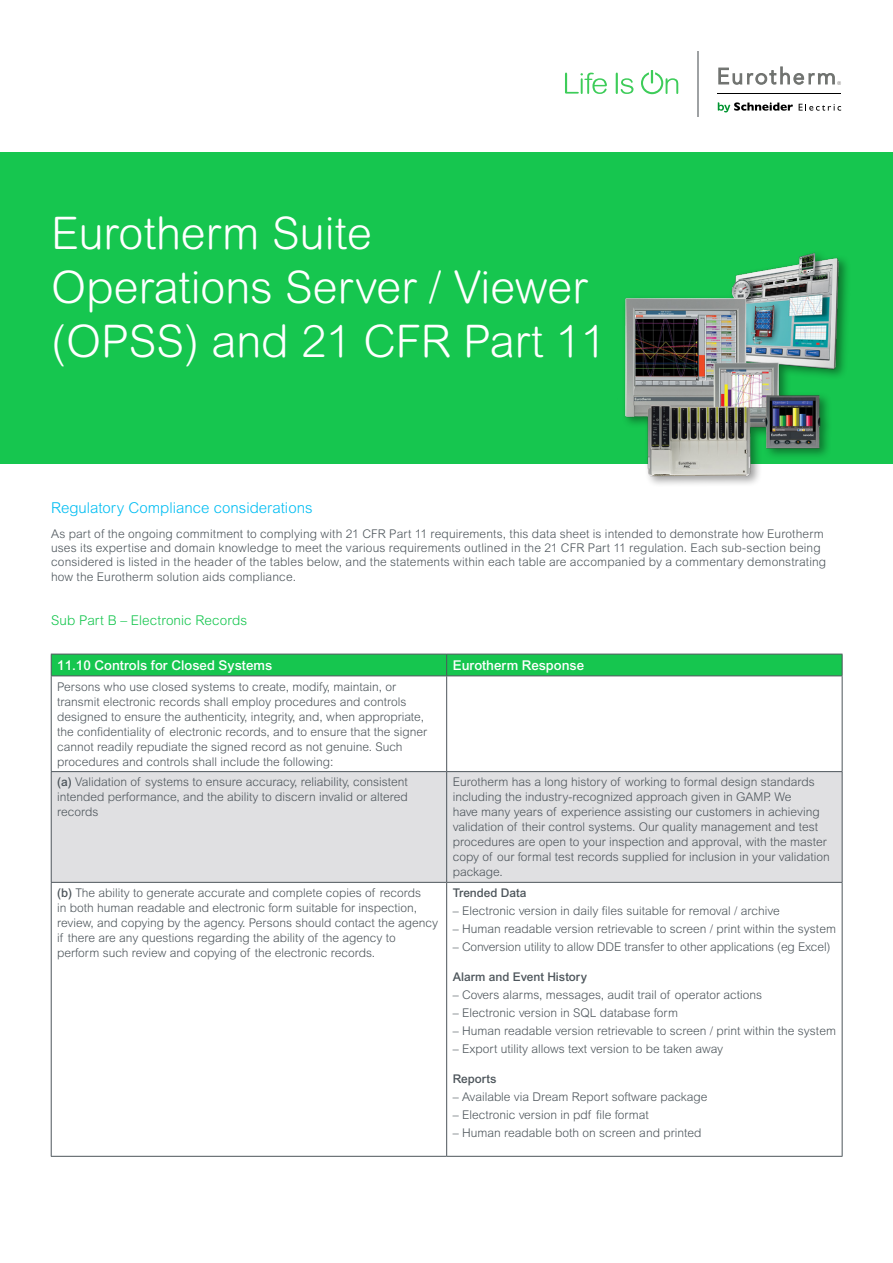
<style>
.page{position:relative;width:893px;height:1263px;background:#fff}
.page>*{position:absolute;margin:0;border:0;box-sizing:border-box;transform-origin:0 0}
.Table_Title_Bold{font:300 45px/54px "Arial Rounded MT Pro";color:#fff}
.t1{font:300 15px "Arial MT Std";color:#00bdf2}
.Table_Title_Bold-2{font:500 13.5px "Arial MT Std";color:#fff}
.t2{font:300 13.5px "Arial MT Std";letter-spacing:.01em;color:#16c64f}
.Table_Title_Bold-3{font:300 12px/15px "Arial MT Std";color:#4d555b}
.Table_Title_Bold-4{font:500 12px "Arial MT Std";color:#4d555b}
.s1{font-weight:500}
</style>
<div class="page">
<div style="left:0;top:153px;width:893px;height:311px;background:#16c64f"></div>
<svg style="left:565px;top:73px;width:42px;height:21px"></svg>
<svg style="left:616px;top:73px;width:17px;height:21px"></svg>
<svg style="left:641px;top:70px;width:37px;height:24px"></svg>
<hr style="left:697px;top:51px;width:2px;height:65px;background:#9ea1a3">
<svg style="left:718px;top:102px;width:75px;height:10px"></svg>
<svg style="left:799px;top:104px;width:42px;height:7px"></svg>
<hr style="left:718px;top:93px;width:123px;height:1px;background:#000">
<svg style="left:718px;top:66px;width:123px;height:19px"></svg>
<div style="left:52px;top:772px;width:790px;height:110px;background:#e0e0e2"></div>
<svg style="left:52px;top:883px;width:790px;height:273px"></svg>
<div style="left:51px;top:654px;width:792px;height:22px;background:#16c64f"></div>
<hr style="left:51px;top:675px;width:396px;height:1px;background:#4d555b">
<hr style="left:51px;top:676px;width:1px;height:95px;background:#4d555b">
<hr style="left:447px;top:675px;width:395px;height:1px;background:#4d555b">
<hr style="left:446px;top:676px;width:1px;height:95px;background:#4d555b">
<hr style="left:842px;top:676px;width:1px;height:95px;background:#4d555b">
<hr style="left:51px;top:771px;width:396px;height:1px;background:#4d555b">
<hr style="left:51px;top:772px;width:1px;height:110px;background:#4d555b">
<hr style="left:447px;top:771px;width:395px;height:1px;background:#4d555b">
<hr style="left:446px;top:772px;width:1px;height:110px;background:#4d555b">
<hr style="left:842px;top:772px;width:1px;height:110px;background:#4d555b">
<hr style="left:51px;top:882px;width:396px;height:1px;background:#4d555b">
<hr style="left:51px;top:883px;width:1px;height:273px;background:#4d555b">
<hr style="left:447px;top:882px;width:395px;height:1px;background:#4d555b">
<hr style="left:446px;top:883px;width:1px;height:273px;background:#4d555b">
<hr style="left:842px;top:883px;width:1px;height:273px;background:#4d555b">
<hr style="left:51px;top:1156px;width:396px;height:1px;background:#4d555b">
<hr style="left:447px;top:1156px;width:395px;height:1px;background:#4d555b">
<div style="left:621px;top:250px;width:230px;height:238px;background:#000;opacity:.4"></div>
<img style="left:621px;top:250px;width:221px;height:236px">
<p class="Table_Title_Bold" style="left:51px;top:208px;width:323px">Eurotherm Suite</p>
<p class="Table_Title_Bold" style="left:51px;top:262px;width:556px">Operations Server / Viewer (OPSS) and 21 CFR Part 11</p>
<p class="t1" style="left:51px;top:499px;width:263px">Regulatory Compliance considerations</p>
<p class="Table_Title_Bold-3" style="left:51px;top:526px;width:777px;line-height:14.4px">As part of the ongoing commitment to complying with 21 CFR Part 11 requirements, this data sheet is intended to demonstrate how Eurotherm uses its expertise and domain knowledge to meet the various requirements outlined in the 21 CFR Part 11 regulation. Each sub-section being considered is listed in the header of the tables below, and the statements within each table are accompanied by a commentary demonstrating how the Eurotherm solution aids compliance.</p>
<p class="t2" style="left:51px;top:612px;width:198px">Sub Part B – Electronic Records</p>
<p class="Table_Title_Bold-2" style="left:57px;top:657px;width:216px">11.10 Controls for Closed Systems</p>
<p class="Table_Title_Bold-2" style="left:453px;top:657px;width:133px">Eurotherm Response</p>
<p class="Table_Title_Bold-3" style="left:57px;top:679px;width:371px">Persons who use closed systems to create, modify, maintain, or transmit electronic records shall employ procedures and controls designed to ensure the authenticity, integrity, and, when appropriate, the confidentiality of electronic records, and to ensure that the signer cannot readily repudiate the signed record as not genuine. Such procedures and controls shall include the following:</p>
<p class="Table_Title_Bold-3" style="left:57px;top:775px;width:352px;text-align:justify"><span class="s1">(a)</span> Validation of systems to ensure accuracy, reliability, consistent intended performance, and the ability to discern invalid or altered records</p>
<p class="Table_Title_Bold-3" style="left:453px;top:775px;width:379px">Eurotherm has a long history of working to formal design standards including the industry-recognized approach given in GAMP. We<br>have many years of experience assisting our customers in achieving validation of their control systems. Our quality management and test procedures are open to your inspection and approval, with the master copy of our formal test records supplied for inclusion in your validation package.</p>
<p class="Table_Title_Bold-3" style="left:57px;top:885px;width:382px"><span class="s1">(b)</span> The ability to generate accurate and complete copies of records<br>in both human readable and electronic form suitable for inspection, review, and copying by the agency. Persons should contact the agency if there are any questions regarding the ability of the agency to perform such review and copying of the electronic records.</p>
<p class="Table_Title_Bold-4" style="left:453px;top:886px;width:75px">Trended Data</p>
<p class="Table_Title_Bold-3" style="left:453px;top:903px;width:329px">– Electronic version in daily files suitable for removal / archive</p>
<p class="Table_Title_Bold-3" style="left:453px;top:921px;width:385px">– Human readable version retrievable to screen / print within the system</p>
<p class="Table_Title_Bold-3" style="left:453px;top:939px;width:379px">– Conversion utility to allow DDE transfer to other applications (eg Excel)</p>
<p class="Table_Title_Bold-4" style="left:453px;top:970px;width:136px">Alarm and Event History</p>
<p class="Table_Title_Bold-3" style="left:453px;top:987px;width:311px">– Covers alarms, messages, audit trail of operator actions</p>
<p class="Table_Title_Bold-3" style="left:453px;top:1005px;width:227px">– Electronic version in SQL database form</p>
<p class="Table_Title_Bold-3" style="left:453px;top:1023px;width:385px">– Human readable version retrievable to screen / print within the system</p>
<p class="Table_Title_Bold-3" style="left:453px;top:1041px;width:272px">– Export utility allows text version to be taken away</p>
<p class="Table_Title_Bold-4" style="left:453px;top:1072px;width:45px">Reports</p>
<p class="Table_Title_Bold-3" style="left:453px;top:1089px;width:256px">– Available via Dream Report software package</p>
<p class="Table_Title_Bold-3" style="left:453px;top:1107px;width:198px">– Electronic version in pdf file format</p>
<p class="Table_Title_Bold-3" style="left:453px;top:1125px;width:250px">– Human readable both on screen and printed</p>
</div>
